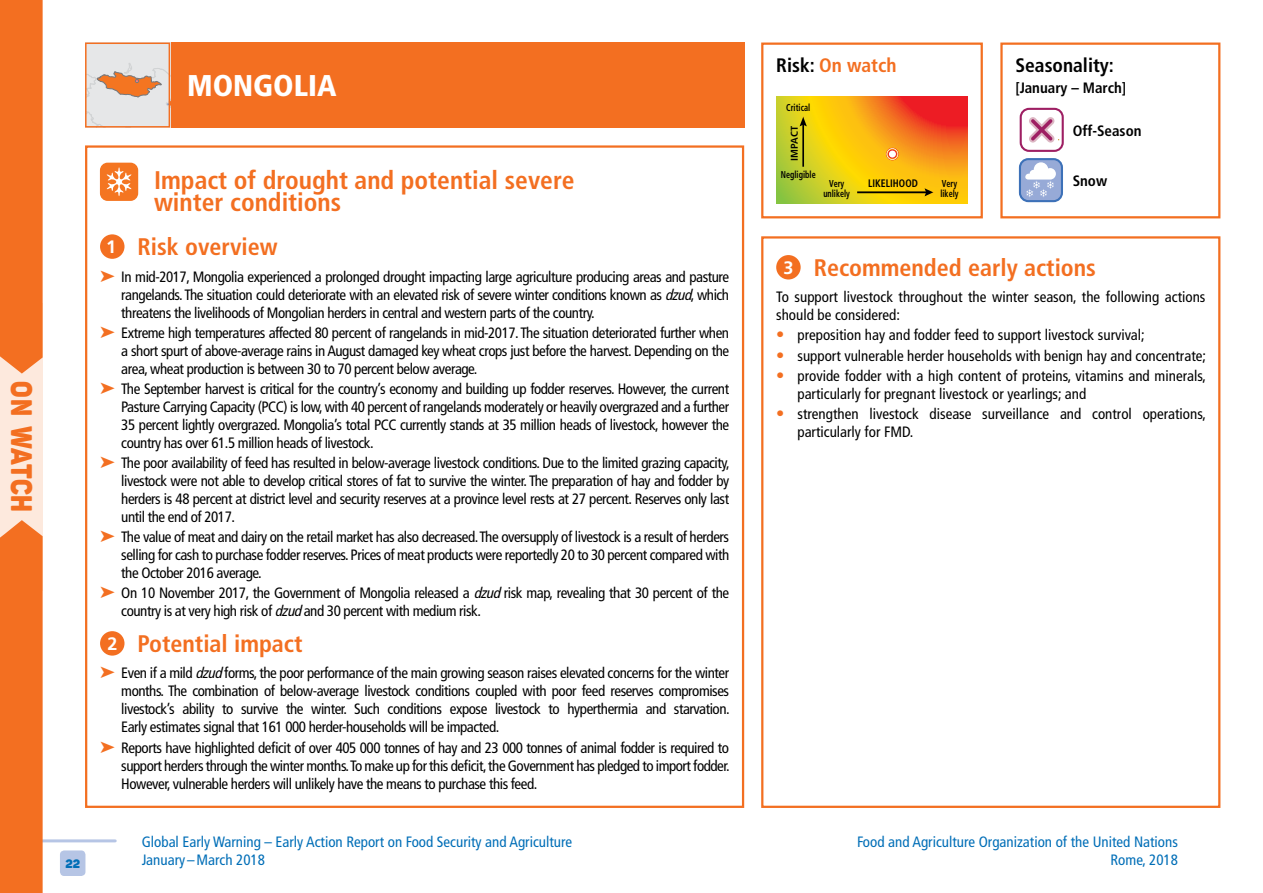
<style>
.page{position:relative;width:1263px;height:893px;background:#fff}
.page>*{position:absolute;margin:0;border:0;box-sizing:border-box;transform-origin:0 0}
.TM_Title1_Country{font:900 condensed 30px "Frutiger LT Std";color:#fff}
.t1{font:29.25px "Panton Black Caps";letter-spacing:.02em;color:#f36f21;scale:.83 1}
.TM_Title2_Icon1_O{font:700 condensed 25.5px/22.5px "Frutiger LT Std";color:#f36f21}
.TM_Title3_O{font:700 condensed 24px "Frutiger LT Std";color:#f36f21}
.t2{font:700 condensed 19.5px "Frutiger LT Std";color:#f36f21}
.t3{font:700 condensed 19.5px "Frutiger LT Std";color:#000}
.t4{font:700 18px "Frutiger LT Std";color:#fff}
.TM_Text{font:condensed 15px/18px "Frutiger LT Std";letter-spacing:-.03em;color:#000;text-align:justify}
.TM_Text-2{font:condensed 15px/18px "Frutiger LT Std";color:#000}
.t5{font:condensed 15px/17.5px "Frutiger LT Std";color:#006eb7;text-align:right}
.TM_Text-3{font:700 condensed 15px "Frutiger LT Std";color:#000}
.t6{font:12px "Panton Black Caps";color:#006eb7}
.t7{font:700 condensed 10.95px "Frutiger LT Std";color:#000;scale:.9 1}
.t8{font:700 condensed 9.9px/9.9px "Frutiger LT Std";color:#000;text-align:center;scale:.81 1}
.t9{font:700 condensed 9.75px "Frutiger LT Std";letter-spacing:.005em;color:#000;scale:1.11 1}
.s1{color:#f36f21}
.s2{font-style:italic}
.s3{color:#000}
.s4{font-weight:700;font-size:16.5px;color:#f36f21}
</style>
<div class="page">
<hr style="left:39px;top:839px;width:76px;height:3px;background:#b6c5e5">
<div style="left:60px;top:850px;width:25px;height:26px;background:#b6c5e5;border-radius:4px"></div>
<div style="left:0;top:304px;width:43px;height:287px;background:#fde9dd"></div>
<div style="left:0;top:0;width:43px;height:374px;background:#f36f21"></div>
<div style="left:0;top:520px;width:43px;height:373px;background:#f36f21"></div>
<div style="left:85px;top:43px;width:659px;height:85px;background:#f36f21"></div>
<svg style="left:88px;top:46px;width:79px;height:79px;background:#e3d5cc"></svg>
<div style="left:85px;top:43px;width:85px;height:85px;border:2px solid #f36f21"></div>
<div style="left:776px;top:255px;width:25px;height:24px;background:#f36f21;border-radius:50%"></div>
<div style="left:761px;top:236px;width:459px;height:572px;border:2px solid #f36f21"></div>
<div style="left:100px;top:234px;width:24px;height:25px;background:#f36f21;border-radius:50%"></div>
<div style="left:100px;top:631px;width:24px;height:25px;background:#f36f21;border-radius:50%"></div>
<div style="left:100px;top:163px;width:38px;height:38px;background:#f47521;border-radius:8px"></div>
<svg style="left:107px;top:167px;width:25px;height:29px"></svg>
<div style="left:761px;top:43px;width:222px;height:175px;border:2px solid #f36f21"></div>
<svg style="left:777px;top:97px;width:190px;height:106px;background:#ebaa19"></svg>
<hr style="left:857px;top:191px;width:70px;height:2px;background:#000">
<svg style="left:924px;top:188px;width:9px;height:8px"></svg>
<hr style="left:802px;top:123px;width:2px;height:44px;background:#000">
<svg style="left:799px;top:117px;width:8px;height:9px"></svg>
<div style="left:1000px;top:43px;width:220px;height:175px;border:2px solid #f36f21"></div>
<div style="left:1020px;top:159px;width:42px;height:42px;background:#97aad7;border-radius:8px"></div>
<div style="left:1019px;top:158px;width:44px;height:44px;border:2px solid #3d71b8;border-radius:8px"></div>
<svg style="left:1025px;top:162px;width:31px;height:35px"></svg>
<div style="left:1020px;top:108px;width:44px;height:44px;border:2px solid #9e1f63;border-radius:8px"></div>
<svg style="left:1029px;top:117px;width:26px;height:26px"></svg>
<svg style="left:886px;top:148px;width:13px;height:13px"></svg>
<div style="left:888px;top:150px;width:8px;height:8px;background:#fff;border-radius:50%"></div>
<div style="left:888px;top:150px;width:9px;height:8px;border:1px solid #ed1d24;border-radius:50%"></div>
<h2 class="t1" style="left:40px;top:381px;width:159px;rotate:90deg">ON WATCH</h2>
<p class="TM_Title1_Country" style="left:187px;top:68px;width:151px">MONGOLIA</p>
<p class="TM_Title2_Icon1_O" style="left:154px;top:169px;width:422px">Impact of drought and potential severe winter conditions</p>
<p class="t4" style="left:106px;top:236px;width:12px">1</p>
<p class="TM_Title3_O" style="left:138px;top:232px;width:142px">Risk overview</p>
<p class="TM_Text" style="left:121px;top:267px;width:609px;text-indent:-21px"><span class="s1">➤</span> In mid-2017, Mongolia experienced a prolonged drought impacting large agriculture producing areas and pasture rangelands. The situation could deteriorate with an elevated risk of severe winter conditions known as <span class="s2">dzud</span>, which threatens the livelihoods of Mongolian herders in central and western parts of the country.</p>
<p class="TM_Text" style="left:121px;top:324px;width:609px;text-indent:-21px"><span class="s1">➤</span> Extreme high temperatures affected 80 percent of rangelands in mid-2017. The situation deteriorated further when a short spurt of above-average rains in August damaged key wheat crops just before the harvest. Depending on the area, wheat production is between 30 to 70 percent below average.</p>
<p class="TM_Text" style="left:121px;top:380px;width:609px;text-indent:-21px"><span class="s1">➤</span> The September harvest is critical for the country’s economy and building up fodder reserves. However, the current Pasture Carrying Capacity (PCC) is low, with 40 percent of rangelands moderately or heavily overgrazed and a further 35 percent lightly overgrazed. Mongolia’s total PCC currently stands at 35 million heads of livestock, however the country has over 61.5 million heads of livestock.</p>
<p class="TM_Text" style="left:121px;top:454px;width:610px;text-indent:-21px"><span class="s1">➤</span> The poor availability of feed has resulted in below-average livestock conditions. Due to the limited grazing capacity, livestock were not able to develop critical stores of fat to survive the winter. The preparation of hay and fodder by herders is 48 percent at district level and security reserves at a province level rests at 27 percent. Reserves only last until the end of 2017.</p>
<p class="TM_Text" style="left:121px;top:528px;width:609px;text-indent:-21px"><span class="s1">➤</span> The value of meat and dairy on the retail market has also decreased. The oversupply of livestock is a result of herders selling for cash to purchase fodder reserves. Prices of meat products were reportedly 20 to 30 percent compared with the October 2016 average.</p>
<p class="TM_Text" style="left:121px;top:584px;width:609px;text-indent:-21px"><span class="s1">➤</span> On 10 November 2017, the Government of Mongolia released a <span class="s2">dzud</span>risk map, revealing that 30 percent of the country is at very high risk of <span class="s2">dzud</span>and 30 percent with medium risk.</p>
<p class="t4" style="left:107px;top:633px;width:12px">2</p>
<p class="TM_Title3_O" style="left:138px;top:629px;width:167px">Potential impact</p>
<p class="TM_Text" style="left:121px;top:664px;width:610px;text-indent:-21px"><span class="s1">➤</span> Even if a mild <span class="s2">dzud</span>forms, the poor performance of the main growing season raises elevated concerns for the winter months. The combination of below-average livestock conditions coupled with poor feed reserves compromises livestock’s ability to survive the winter. Such conditions expose livestock to hyperthermia and starvation.<br>Early estimates signal that 161 000 herder-households will be impacted.</p>
<p class="TM_Text" style="left:121px;top:738px;width:610px;text-indent:-21px"><span class="s1">➤</span> Reports have highlighted deficit of over 405 000 tonnes of hay and 23 000 tonnes of animal fodder is required to support herders through the winter months. To make up for this deficit, the Government has pledged to import fodder.<br>However, vulnerable herders will unlikely have the means to purchase this feed.</p>
<p class="t5" style="left:142px;top:833px;width:432px">Global Early Warning – Early Action Report on Food Security and Agriculture</p>
<p class="t6" style="left:65px;top:856px;width:16px">22</p>
<p class="t5" style="left:142px;top:851px;width:125px">January –March 2018</p>
<p class="t2" style="left:776px;top:54px;width:122px"><span class="s3">Risk:</span> On watch</p>
<p class="t3" style="left:1015px;top:54px;width:100px">Seasonality:</p>
<p class="TM_Text-3" style="left:1015px;top:79px;width:112px">[January – March]</p>
<p class="t8" style="left:786px;top:103px;width:31px">Critical</p>
<p class="t9" style="left:788px;top:161px;width:34px;rotate:-90deg">IMPACT</p>
<p class="TM_Text-3" style="left:1073px;top:122px;width:70px">Off-Season</p>
<p class="t8" style="left:781px;top:170px;width:45px">Negligible</p>
<p class="t7" style="left:868px;top:177px;width:57px">LIKELIHOOD</p>
<p class="t8" style="left:823px;top:178px;width:34px">Very unlikely</p>
<p class="t8" style="left:940px;top:178px;width:24px;text-align:left">Very likely</p>
<p class="TM_Text-3" style="left:1073px;top:172px;width:36px">Snow</p>
<p class="t4" style="left:783px;top:257px;width:12px">3</p>
<p class="TM_Title3_O" style="left:814px;top:253px;width:284px">Recommended early actions</p>
<p class="TM_Text-2" style="left:776px;top:288px;width:431px">To support livestock throughout the winter season, the following actions should be considered:</p>
<p class="TM_Text-2" style="left:776px;top:326px;width:370px"><span class="s4">•</span> preposition hay and fodder feed to support livestock survival;</p>
<p class="TM_Text-2" style="left:776px;top:346px;width:431px"><span class="s4">•</span> support vulnerable herder households with benign hay and concentrate;</p>
<p class="TM_Text-2" style="left:797px;top:367px;width:410px;text-indent:-21px"><span class="s4">•</span> provide fodder with a high content of proteins, vitamins and minerals, particularly for pregnant livestock or yearlings; and</p>
<p class="TM_Text-2" style="left:797px;top:405px;width:410px;text-indent:-21px"><span class="s4">•</span> strengthen livestock disease surveillance and control operations, particularly for FMD.</p>
<p class="t5" style="left:857px;top:833px;width:322px">Food and Agriculture Organization of the United Nations<br>Rome, 2018</p>
</div>
